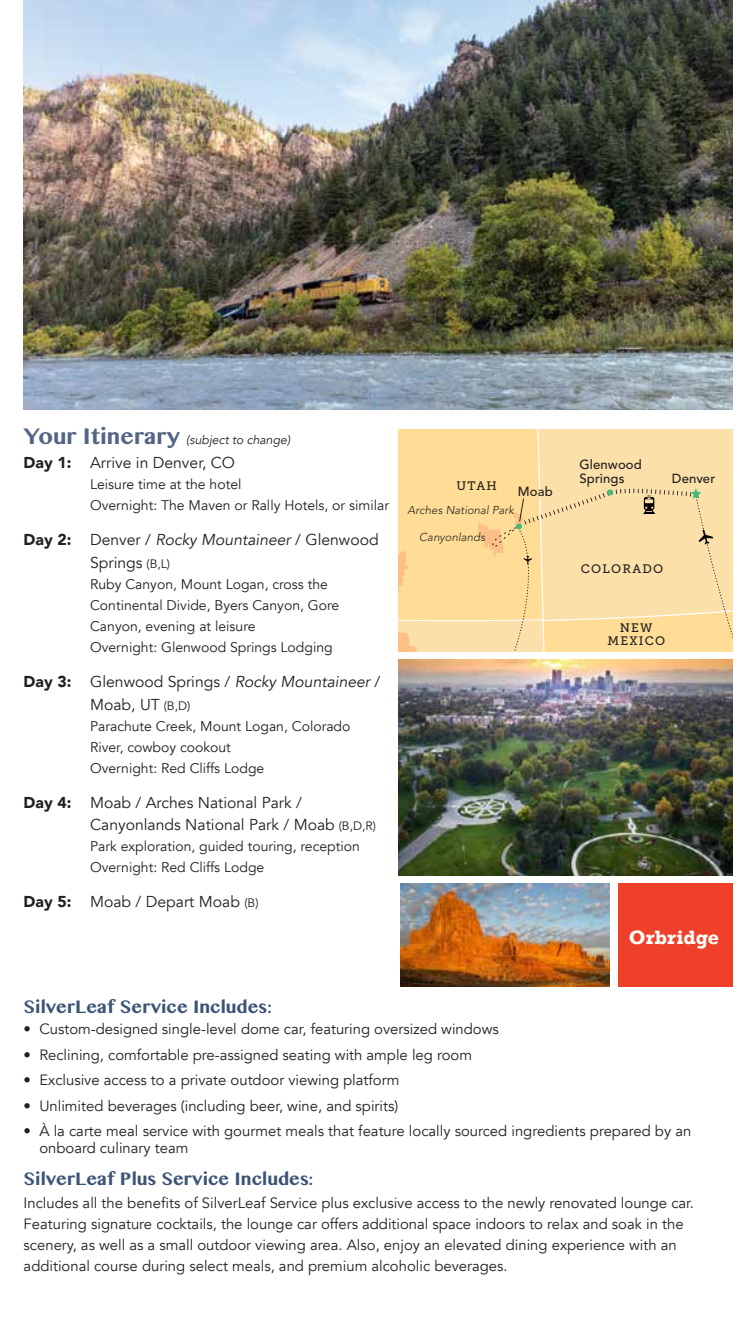
<style>
.page{position:relative;width:756px;height:1323px;background:#fff}
.page>*{position:absolute;margin:0;border:0;box-sizing:border-box;transform-origin:0 0}
.t1{font:700 21px "Khmer MN";color:#3b5476}
.t2{font:700 19.78px "Rockwell";color:#fff}
.t3{font:15.75px/22.8px "Avenir";color:#231f20}
.t4{font:14.88px/21px "Avenir";color:#231f20}
.t5{font:14px/21px "Avenir";color:#231f20}
.t6{font:500 13.12px/14px "Avenir";letter-spacing:.01em;color:#231f20}
.t7{font:italic 12.25px "Avenir";color:#231f20}
.t8{font:12.25px/12.2px "Museo Slab 500";letter-spacing:.1em;color:#231f20;text-align:center}
.t9{font:italic 300 11.38px "Avenir";letter-spacing:.005em;color:#231f20}
.s1{font-family:"Khmer MN";font-weight:700;font-style:normal;font-size:26.25px;color:#546484}
.s2{font-weight:900}
.s3{font-style:italic}
.s4{font-size:12.25px}
</style>
<div class="page">
<img style="left:24px;top:0;width:708px;height:410px">
<div style="left:618px;top:883px;width:114px;height:104px;background:#ef4129"></div>
<svg style="left:398px;top:430px;width:334px;height:221px;background:#fadca0"></svg>
<img style="left:398px;top:659px;width:334px;height:217px">
<img style="left:401px;top:883px;width:209px;height:104px">
<p class="t7" style="left:24px;top:432px;width:268px"><span class="s1">Your Itinerary</span> (subject to change)</p>
<p class="t3" style="left:24px;top:452px;width:213px"><span class="s2">Day 1:</span> Arrive in Denver, CO</p>
<p class="t5" style="left:90px;top:474px;width:300px">Leisure time at the hotel<br>Overnight: The Maven or Rally Hotels, or similar</p>
<p class="t3" style="left:90px;top:529px;width:290px;text-indent:-66px"><span class="s2">Day 2:</span> Denver / <span class="s3">Rocky Mountaineer</span> / Glenwood<br>Springs <span class="s4">(B,L)</span></p>
<p class="t5" style="left:90px;top:574px;width:251px">Ruby Canyon, Mount Logan, cross the Continental Divide, Byers Canyon, Gore Canyon, evening at leisure<br>Overnight: Glenwood Springs Lodging</p>
<p class="t3" style="left:90px;top:670px;width:292px;text-indent:-66px"><span class="s2">Day 3:</span> Glenwood Springs / <span class="s3">Rocky Mountaineer</span> /<br>Moab, UT <span class="s4">(B,D)</span></p>
<p class="t5" style="left:90px;top:716px;width:262px">Parachute Creek, Mount Logan, Colorado<br>River, cowboy cookout<br>Overnight: Red Cliffs Lodge</p>
<p class="t3" style="left:90px;top:791px;width:287px;text-indent:-66px"><span class="s2">Day 4:</span> Moab / Arches National Park /<br>Canyonlands National Park / Moab <span class="s4">(B,D,R)</span></p>
<p class="t5" style="left:90px;top:836px;width:271px">Park exploration, guided touring, reception<br>Overnight: Red Cliffs Lodge</p>
<p class="t3" style="left:24px;top:891px;width:236px"><span class="s2">Day 5:</span> Moab / Depart Moab <span class="s4">(B)</span></p>
<p class="t8" style="left:457px;top:480px;width:42px">UTAH</p>
<p class="t9" style="left:407px;top:503px;width:108px">Arches National Park</p>
<p class="t9" style="left:419px;top:531px;width:68px">Canyonlands</p>
<p class="t6" style="left:518px;top:484px;width:36px">Moab</p>
<p class="t6" style="left:579px;top:457px;width:64px">Glenwood<br>Springs</p>
<p class="t6" style="left:672px;top:471px;width:45px">Denver</p>
<p class="t8" style="left:581px;top:563px;width:84px">COLORADO</p>
<p class="t8" style="left:607px;top:622px;width:59px">NEW<br>MEXICO</p>
<h2 class="t2" style="left:629px;top:925px;width:92px">Orbridge</h2>
<h1 class="t1" style="left:24px;top:994px;width:250px">SilverLeaf Service Includes:</h1>
<p class="t4" style="left:24px;top:1019px;width:477px">• Custom-designed single-level dome car, featuring oversized windows</p>
<p class="t4" style="left:24px;top:1044px;width:450px">• Reclining, comfortable pre-assigned seating with ample leg room</p>
<p class="t4" style="left:24px;top:1070px;width:378px">• Exclusive access to a private outdoor viewing platform</p>
<p class="t4" style="left:24px;top:1095px;width:376px">• Unlimited beverages (including beer, wine, and spirits)</p>
<p class="t4" style="left:39px;top:1122px;width:653px;line-height:17.5px;text-indent:-16px">• À la carte meal service with gourmet meals that feature locally sourced ingredients prepared by an onboard culinary team</p>
<h1 class="t1" style="left:24px;top:1165px;width:291px">SilverLeaf Plus Service Includes:</h1>
<p class="t4" style="left:24px;top:1193px;width:672px">Includes all the benefits of SilverLeaf Service plus exclusive access to the newly renovated lounge car.<br>Featuring signature cocktails, the lounge car offers additional space indoors to relax and soak in the scenery, as well as a small outdoor viewing area. Also, enjoy an elevated dining experience with an additional course during select meals, and premium alcoholic beverages.</p>
</div>
